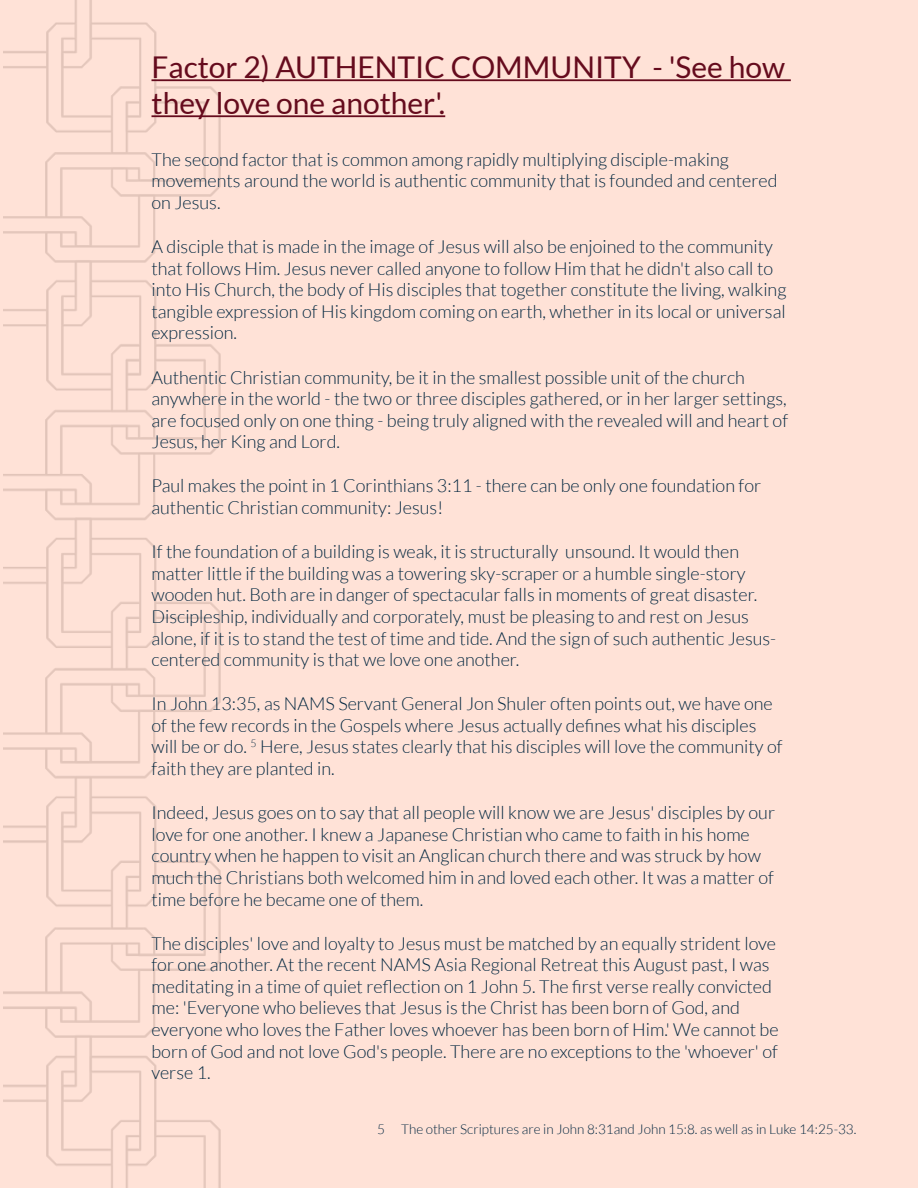
<style>
.page{position:relative;width:918px;height:1188px;background:#ffe2d7}
.page>*{position:absolute;margin:0;border:0;box-sizing:border-box;transform-origin:0 0}
.t1{font:30px/36px "Lato";color:#650b1d}
.t2{font:300 18px/21.6px "Lato";color:#032740}
.t3{font:300 13.5px "Lato";color:#032740}
</style>
<div class="page">
<img style="left:4px;top:0;width:217px;height:1188px">
<hr style="left:152px;top:79px;width:639px;height:2px;background:#650b1d">
<hr style="left:152px;top:115px;width:293px;height:2px;background:#650b1d">
<h1 class="t1" style="left:152px;top:49px;width:635px">Factor 2) AUTHENTIC COMMUNITY - 'See how they love one another'.</h1>
<p class="t2" style="left:152px;top:149px;width:628px">The second factor that is common among rapidly multiplying disciple-making movements around the world is authentic community that is founded and centered on Jesus.</p>
<p class="t2" style="left:152px;top:236px;width:636px">A disciple that is made in the image of Jesus will also be enjoined to the community that follows Him. Jesus never called anyone to follow Him that he didn't also call to into His Church, the body of His disciples that together constitute the living, walking tangible expression of His kingdom coming on earth, whether in its local or universal expression.</p>
<p class="t2" style="left:152px;top:366px;width:638px">Authentic Christian community, be it in the smallest possible unit of the church anywhere in the world - the two or three disciples gathered, or in her larger settings, are focused only on one thing - being truly aligned with the revealed will and heart of Jesus, her King and Lord.</p>
<p class="t2" style="left:152px;top:475px;width:611px">Paul makes the point in 1 Corinthians 3:11 - there can be only one foundation for authentic Christian community: Jesus!</p>
<p class="t2" style="left:152px;top:541px;width:626px">If the foundation of a building is weak, it is structurally unsound. It would then matter little if the building was a towering sky-scraper or a humble single-story wooden hut. Both are in danger of spectacular falls in moments of great disaster.<br>Discipleship, individually and corporately, must be pleasing to and rest on Jesus alone, if it is to stand the test of time and tide. And the sign of such authentic Jesus&shy;centered community is that we love one another.</p>
<p class="t2" style="left:151px;top:693px;width:633px">In John 13:35, as NAMS Servant General Jon Shuler often points out, we have one of the few records in the Gospels where Jesus actually defines what his disciples will be or do. <sup>5</sup> Here, Jesus states clearly that his disciples will love the community of faith they are planted in.</p>
<p class="t2" style="left:151px;top:802px;width:625px">Indeed, Jesus goes on to say that all people will know we are Jesus' disciples by our love for one another. I knew a Japanese Christian who came to faith in his home country when he happen to visit an Anglican church there and was struck by how much the Christians both welcomed him in and loved each other. It was a matter of time before he became one of them.</p>
<p class="t2" style="left:151px;top:932px;width:629px">The disciples' love and loyalty to Jesus must be matched by an equally strident love for one another. At the recent NAMS Asia Regional Retreat this August past, I was meditating in a time of quiet reflection on 1 John 5. The first verse really convicted me: 'Everyone who believes that Jesus is the Christ has been born of God, and everyone who loves the Father loves whoever has been born of Him.' We cannot be born of God and not love God's people. There are no exceptions to the 'whoever' of verse 1.</p>
<p class="t3" style="left:377px;top:1122px;width:481px">5 The other Scriptures are in John 8:31and John 15:8. as well as in Luke 14:25-33.</p>
</div>
